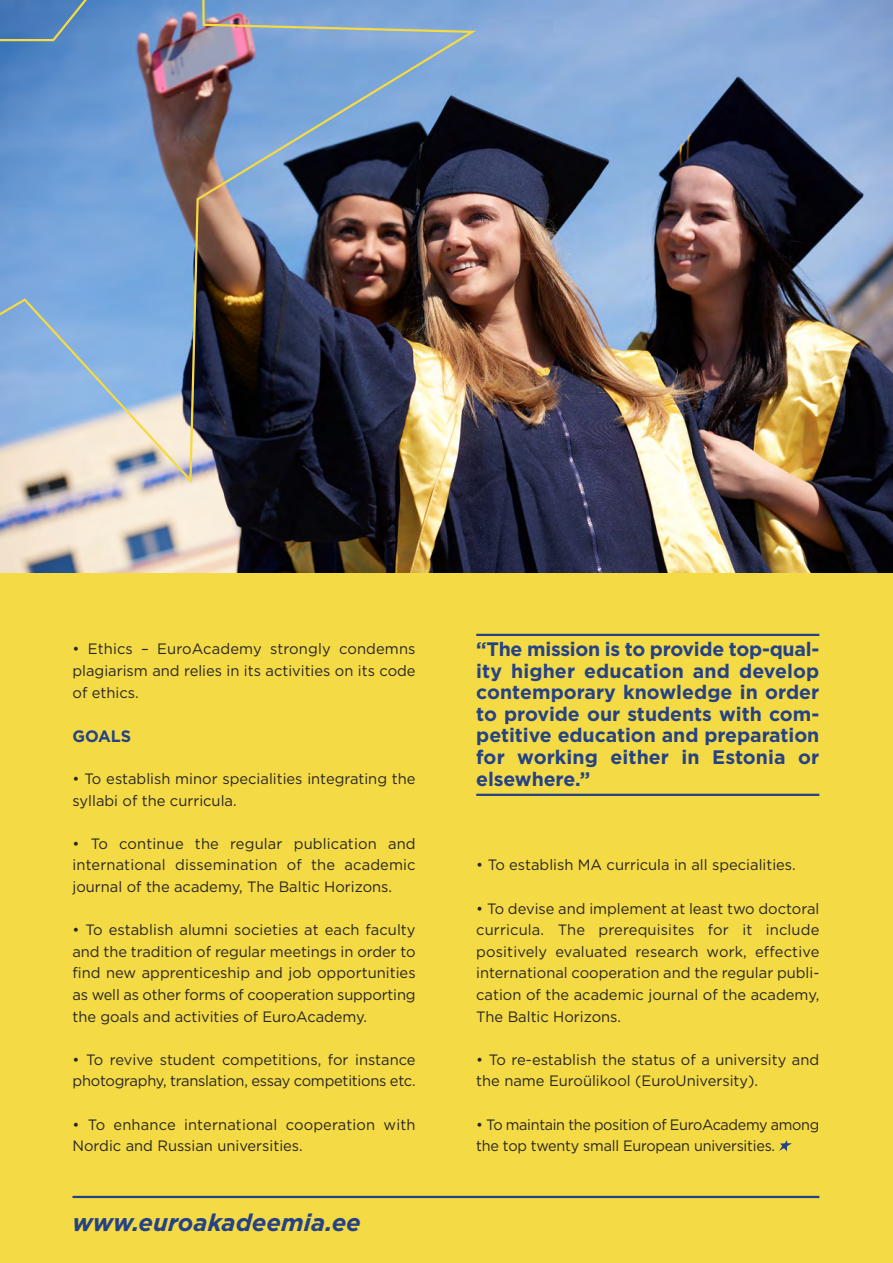
<style>
.page{position:relative;width:893px;height:1263px;background:#f4da44}
.page>*{position:absolute;margin:0;border:0;box-sizing:border-box;transform-origin:0 0}
.t1{font:italic 700 24px "Gotham";color:#254286}
.t2{font:700 19.5px/21.6px "Gotham";letter-spacing:-.005em;color:#254286;text-align:justify}
.t3{font:700 16.5px "Gotham";color:#254286}
.t4{font:15px/21.6px "Gotham";color:#272526;text-align:justify}
.t5{font:15px/21.6px "Gotham";letter-spacing:-.02em;color:#272526;scale:.96 1}
</style>
<div class="page">
<svg style="left:779px;top:1140px;width:13px;height:11px"></svg>
<hr style="left:72px;top:1196px;width:747px;height:2px;background:#254286">
<img style="left:0;top:0;width:893px;height:572px">
<hr style="left:476px;top:634px;width:343px;height:2px;background:#254286">
<hr style="left:476px;top:794px;width:343px;height:2px;background:#254286">
<img style="left:0;top:0;width:476px;height:483px">
<p class="t4" style="left:73px;top:639px;width:345px">• Ethics – EuroAcademy strongly condemns plagiarism and relies in its activities on its code of ethics.</p>
<p class="t3" style="left:73px;top:730px;width:60px">GOALS</p>
<p class="t4" style="left:73px;top:769px;width:345px">• To establish minor specialities integrating the syllabi of the curricula.</p>
<p class="t4" style="left:73px;top:834px;width:345px">• To continue the regular publication and international dissemination of the academic journal of the academy, The Baltic Horizons.</p>
<p class="t4" style="left:73px;top:920px;width:345px">• To establish alumni societies at each faculty and the tradition of regular meetings in order to find new apprenticeship and job opportunities as well as other forms of cooperation supporting the goals and activities of EuroAcademy.</p>
<p class="t4" style="left:73px;top:1050px;width:345px">• To revive student competitions, for instance photography, translation, essay competitions etc.</p>
<p class="t4" style="left:72px;top:1115px;width:345px">• To enhance international cooperation with<br>Nordic and Russian universities.</p>
<h1 class="t1" style="left:72px;top:1214px;width:290px">www.euroakadeemia.ee</h1>
<h2 class="t2" style="left:476px;top:640px;width:345px">“The mission is to provide top-qual&shy;ity higher education and develop contemporary knowledge in order to provide our students with com&shy;petitive education and preparation for working either in Estonia or elsewhere.”</h2>
<p class="t4" style="left:476px;top:855px;width:321px">• To establish MA curricula in all specialities.</p>
<p class="t4" style="left:476px;top:899px;width:345px">• To devise and implement at least two doctoral curricula. The prerequisites for it include positively evaluated research work, effective international cooperation and the regular publi&shy;cation of the academic journal of the academy, The Baltic Horizons.</p>
<p class="t4" style="left:476px;top:1050px;width:345px">• To re-establish the status of a university and the name Euroülikool (EuroUniversity).</p>
<p class="t5" style="left:476px;top:1115px;width:359px">• To maintain the position of EuroAcademy among the top twenty small European universities.</p>
</div>
